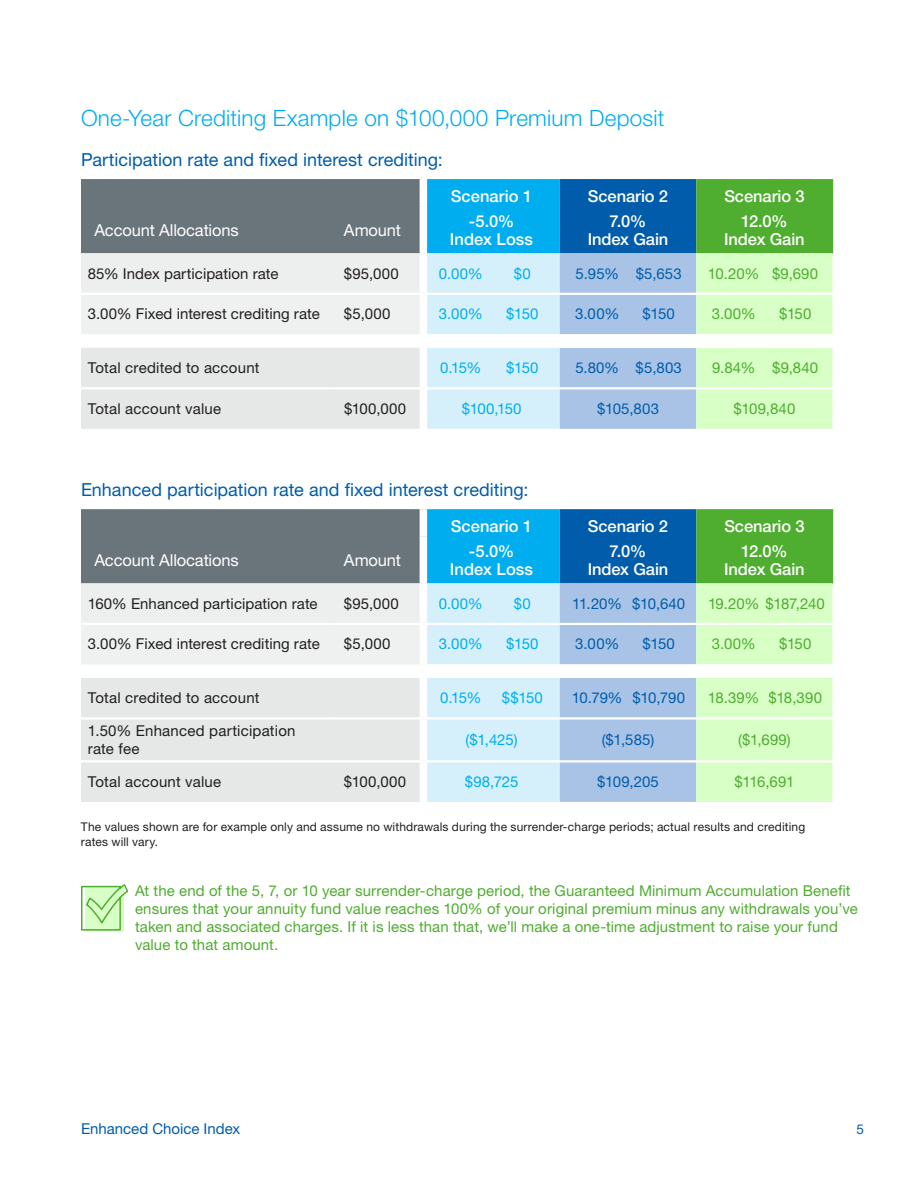
<style>
.page{position:relative;width:918px;height:1188px;background:#fff}
.page>*{position:absolute;margin:0;border:0;box-sizing:border-box;transform-origin:0 0}
.t1{font:300 22.5px "Helvetica Neue LT Std";letter-spacing:.01em;color:#00aeef}
.t2{font:18px "Helvetica Neue LT Std";color:#015dab}
.t3{font:500 16.5px/18px "Helvetica Neue LT Std";color:#fff;text-align:center}
.t4{font:16.5px "Helvetica Neue LT Std";letter-spacing:-.01em;color:#fff}
.t5{font:15px/18px "Helvetica Neue LT Std";letter-spacing:.005em;color:#4fad2f}
.t6{font:15px/18px "Helvetica Neue LT Std";letter-spacing:.01em;color:#231f20}
.t7{font:15px "Helvetica Neue LT Std";color:#015dab}
.t8{font:15px "Helvetica Neue LT Std";letter-spacing:-.01em;color:#00aeef}
.t9{font:15px "Helvetica Neue LT Std";letter-spacing:-.03em;color:#4fad2f}
.t10{font:13.5px "Helvetica Neue LT Std";color:#015dab}
.t11{font:12px/14.4px "Helvetica Neue LT Std";letter-spacing:.015em;color:#231f20}
</style>
<div class="page">
<div style="left:86px;top:887px;width:38px;height:45px;background:#d7ffc6"></div>
<svg style="left:81px;top:179px;width:752px;height:250px;background:#abcbcc"></svg>
<hr style="left:832px;top:206px;width:1px;height:47px;background:#4fad2f">
<hr style="left:81px;top:293px;width:249px;height:2px;background:#fff">
<hr style="left:492px;top:293px;width:68px;height:2px;background:#fff">
<hr style="left:560px;top:293px;width:68px;height:2px;background:#fff">
<hr style="left:628px;top:293px;width:68px;height:2px;background:#fff">
<hr style="left:696px;top:293px;width:68px;height:2px;background:#fff">
<hr style="left:764px;top:293px;width:69px;height:2px;background:#fff">
<hr style="left:832px;top:295px;width:1px;height:39px;background:#ebffe2">
<hr style="left:832px;top:348px;width:1px;height:39px;background:#ebffe2">
<hr style="left:832px;top:389px;width:1px;height:40px;background:#ebffe2">
<hr style="left:81px;top:387px;width:249px;height:2px;background:#fff">
<hr style="left:560px;top:387px;width:68px;height:2px;background:#fff">
<hr style="left:628px;top:387px;width:68px;height:2px;background:#fff">
<hr style="left:696px;top:387px;width:68px;height:2px;background:#fff">
<hr style="left:764px;top:387px;width:69px;height:2px;background:#fff">
<div style="left:420px;top:179px;width:7px;height:27px;background:#fff"></div>
<div style="left:420px;top:206px;width:7px;height:47px;background:#fff"></div>
<div style="left:420px;top:253px;width:7px;height:40px;background:#fff"></div>
<div style="left:420px;top:295px;width:7px;height:39px;background:#fff"></div>
<div style="left:420px;top:334px;width:7px;height:14px;background:#fff"></div>
<div style="left:420px;top:348px;width:7px;height:39px;background:#fff"></div>
<div style="left:420px;top:389px;width:7px;height:40px;background:#fff"></div>
<hr style="left:330px;top:293px;width:93px;height:2px;background:#fff">
<hr style="left:423px;top:293px;width:69px;height:2px;background:#fff">
<hr style="left:330px;top:387px;width:93px;height:2px;background:#fff">
<hr style="left:423px;top:387px;width:69px;height:2px;background:#fff">
<hr style="left:492px;top:387px;width:68px;height:2px;background:#fff">
<svg style="left:81px;top:509px;width:752px;height:293px;background:#b0cfcf"></svg>
<hr style="left:832px;top:536px;width:1px;height:47px;background:#4fad2f">
<hr style="left:81px;top:623px;width:249px;height:2px;background:#fff">
<hr style="left:492px;top:623px;width:68px;height:2px;background:#fff">
<hr style="left:560px;top:623px;width:68px;height:2px;background:#fff">
<hr style="left:628px;top:623px;width:68px;height:2px;background:#fff">
<hr style="left:696px;top:623px;width:68px;height:2px;background:#fff">
<hr style="left:764px;top:623px;width:69px;height:2px;background:#fff">
<hr style="left:832px;top:625px;width:1px;height:39px;background:#ebffe2">
<hr style="left:832px;top:678px;width:1px;height:39px;background:#ebffe2">
<hr style="left:832px;top:720px;width:1px;height:40px;background:#ebffe2">
<hr style="left:832px;top:763px;width:1px;height:39px;background:#ebffe2">
<hr style="left:81px;top:717px;width:249px;height:3px;background:#fff">
<hr style="left:560px;top:717px;width:68px;height:3px;background:#fff">
<hr style="left:628px;top:717px;width:68px;height:3px;background:#fff">
<hr style="left:696px;top:717px;width:68px;height:3px;background:#fff">
<hr style="left:764px;top:717px;width:69px;height:3px;background:#fff">
<hr style="left:81px;top:760px;width:249px;height:3px;background:#fff">
<hr style="left:560px;top:760px;width:68px;height:3px;background:#fff">
<hr style="left:628px;top:760px;width:68px;height:3px;background:#fff">
<hr style="left:696px;top:760px;width:68px;height:3px;background:#fff">
<hr style="left:764px;top:760px;width:69px;height:3px;background:#fff">
<div style="left:420px;top:509px;width:7px;height:27px;background:#fff"></div>
<div style="left:420px;top:536px;width:7px;height:47px;background:#fff"></div>
<div style="left:420px;top:583px;width:7px;height:40px;background:#fff"></div>
<div style="left:420px;top:625px;width:7px;height:39px;background:#fff"></div>
<div style="left:420px;top:664px;width:7px;height:14px;background:#fff"></div>
<div style="left:420px;top:678px;width:7px;height:39px;background:#fff"></div>
<div style="left:420px;top:720px;width:7px;height:40px;background:#fff"></div>
<div style="left:420px;top:763px;width:7px;height:39px;background:#fff"></div>
<hr style="left:330px;top:623px;width:93px;height:2px;background:#fff">
<hr style="left:423px;top:623px;width:69px;height:2px;background:#fff">
<hr style="left:330px;top:717px;width:93px;height:3px;background:#fff">
<hr style="left:423px;top:717px;width:69px;height:3px;background:#fff">
<hr style="left:492px;top:717px;width:68px;height:3px;background:#fff">
<hr style="left:330px;top:760px;width:93px;height:3px;background:#fff">
<hr style="left:423px;top:760px;width:69px;height:3px;background:#fff">
<hr style="left:492px;top:760px;width:68px;height:3px;background:#fff">
<svg style="left:81px;top:884px;width:48px;height:47px"></svg>
<h1 class="t1" style="left:81px;top:104px;width:585px">One-Year Crediting Example on $100,000 Premium Deposit</h1>
<p class="t2" style="left:81px;top:148px;width:363px">Participation rate and fixed interest crediting:</p>
<p class="t3" style="left:451px;top:187px;width:83px">Scenario 1</p>
<p class="t3" style="left:588px;top:187px;width:82px">Scenario 2</p>
<p class="t3" style="left:724px;top:187px;width:82px">Scenario 3</p>
<p class="t4" style="left:94px;top:220px;width:146px">Account Allocations</p>
<p class="t4" style="left:344px;top:220px;width:59px">Amount</p>
<p class="t3" style="left:450px;top:212px;width:85px">-5.0%<br>Index Loss</p>
<p class="t3" style="left:588px;top:212px;width:82px">7.0%<br>Index Gain</p>
<p class="t3" style="left:724px;top:212px;width:82px">12.0%<br>Index Gain</p>
<p class="t6" style="left:88px;top:264px;width:192px">85% Index participation rate</p>
<p class="t6" style="left:344px;top:264px;width:56px">$95,000</p>
<p class="t8" style="left:439px;top:264px;width:46px">0.00%</p>
<p class="t8" style="left:514px;top:264px;width:18px">$0</p>
<p class="t7" style="left:576px;top:264px;width:108px">5.95% $5,653</p>
<p class="t5" style="left:708px;top:264px;width:112px">10.20% $9,690</p>
<p class="t6" style="left:88px;top:305px;width:234px">3.00% Fixed interest crediting rate</p>
<p class="t6" style="left:344px;top:305px;width:48px">$5,000</p>
<p class="t8" style="left:439px;top:305px;width:46px">3.00%</p>
<p class="t8" style="left:506px;top:305px;width:34px">$150</p>
<p class="t7" style="left:575px;top:305px;width:46px">3.00%</p>
<p class="t7" style="left:643px;top:305px;width:34px">$150</p>
<p class="t5" style="left:712px;top:305px;width:46px">3.00%</p>
<p class="t5" style="left:779px;top:305px;width:34px">$150</p>
<p class="t6" style="left:88px;top:359px;width:173px">Total credited to account</p>
<p class="t8" style="left:440px;top:359px;width:43px">0.15%</p>
<p class="t8" style="left:506px;top:359px;width:34px">$150</p>
<p class="t7" style="left:575px;top:359px;width:108px">5.80% $5,803</p>
<p class="t5" style="left:712px;top:359px;width:108px">9.84% $9,840</p>
<p class="t6" style="left:88px;top:399px;width:135px">Total account value</p>
<p class="t6" style="left:344px;top:399px;width:64px">$100,000</p>
<p class="t8" style="left:462px;top:399px;width:61px">$100,150</p>
<p class="t7" style="left:597px;top:399px;width:63px">$105,803</p>
<p class="t5" style="left:734px;top:399px;width:63px">$109,840</p>
<p class="t2" style="left:81px;top:479px;width:449px">Enhanced participation rate and fixed interest crediting:</p>
<p class="t3" style="left:451px;top:517px;width:83px">Scenario 1</p>
<p class="t3" style="left:588px;top:517px;width:82px">Scenario 2</p>
<p class="t3" style="left:724px;top:517px;width:82px">Scenario 3</p>
<p class="t4" style="left:94px;top:550px;width:146px">Account Allocations</p>
<p class="t4" style="left:344px;top:550px;width:59px">Amount</p>
<p class="t3" style="left:450px;top:542px;width:85px">-5.0%<br>Index Loss</p>
<p class="t3" style="left:588px;top:542px;width:82px">7.0%<br>Index Gain</p>
<p class="t3" style="left:724px;top:542px;width:82px">12.0%<br>Index Gain</p>
<p class="t6" style="left:88px;top:594px;width:231px">160% Enhanced participation rate</p>
<p class="t6" style="left:344px;top:594px;width:56px">$95,000</p>
<p class="t8" style="left:439px;top:594px;width:46px">0.00%</p>
<p class="t8" style="left:514px;top:594px;width:18px">$0</p>
<p class="t7" style="left:572px;top:594px;width:115px">11.20% $10,640</p>
<p class="t9" style="left:708px;top:594px;width:118px">19.20% $187,240</p>
<p class="t6" style="left:88px;top:635px;width:234px">3.00% Fixed interest crediting rate</p>
<p class="t6" style="left:344px;top:635px;width:48px">$5,000</p>
<p class="t8" style="left:439px;top:635px;width:46px">3.00%</p>
<p class="t8" style="left:506px;top:635px;width:34px">$150</p>
<p class="t7" style="left:575px;top:635px;width:46px">3.00%</p>
<p class="t7" style="left:643px;top:635px;width:34px">$150</p>
<p class="t5" style="left:712px;top:635px;width:46px">3.00%</p>
<p class="t5" style="left:779px;top:635px;width:34px">$150</p>
<p class="t6" style="left:88px;top:689px;width:173px">Total credited to account</p>
<p class="t8" style="left:440px;top:689px;width:43px">0.15%</p>
<p class="t8" style="left:502px;top:689px;width:42px">$$150</p>
<p class="t7" style="left:572px;top:689px;width:115px">10.79% $10,790</p>
<p class="t5" style="left:708px;top:689px;width:116px">18.39% $18,390</p>
<p class="t6" style="left:88px;top:721px;width:209px">1.50% Enhanced participation rate fee</p>
<p class="t8" style="left:466px;top:731px;width:53px">($1,425)</p>
<p class="t7" style="left:602px;top:731px;width:54px">($1,585)</p>
<p class="t5" style="left:738px;top:730px;width:54px">($1,699)</p>
<p class="t6" style="left:88px;top:772px;width:135px">Total account value</p>
<p class="t6" style="left:344px;top:772px;width:64px">$100,000</p>
<p class="t8" style="left:465px;top:772px;width:55px">$98,725</p>
<p class="t7" style="left:597px;top:772px;width:63px">$109,205</p>
<p class="t5" style="left:735px;top:772px;width:61px">$116,691</p>
<p class="t11" style="left:81px;top:820px;width:726px">The values shown are for example only and assume no withdrawals during the surrender-charge periods; actual results and crediting rates will vary.</p>
<p class="t5" style="left:135px;top:882px;width:724px">At the end of the 5, 7, or 10 year surrender-charge period, the Guaranteed Minimum Accumulation Benefit ensures that your annuity fund value reaches 100% of your original premium minus any withdrawals you’ve taken and associated charges. If it is less than that, we’ll make a one-time adjustment to raise your fund value to that amount.</p>
<p class="t7" style="left:81px;top:1120px;width:161px">Enhanced Choice Index</p>
<p class="t10" style="left:856px;top:1121px;width:9px">5</p>
</div>
